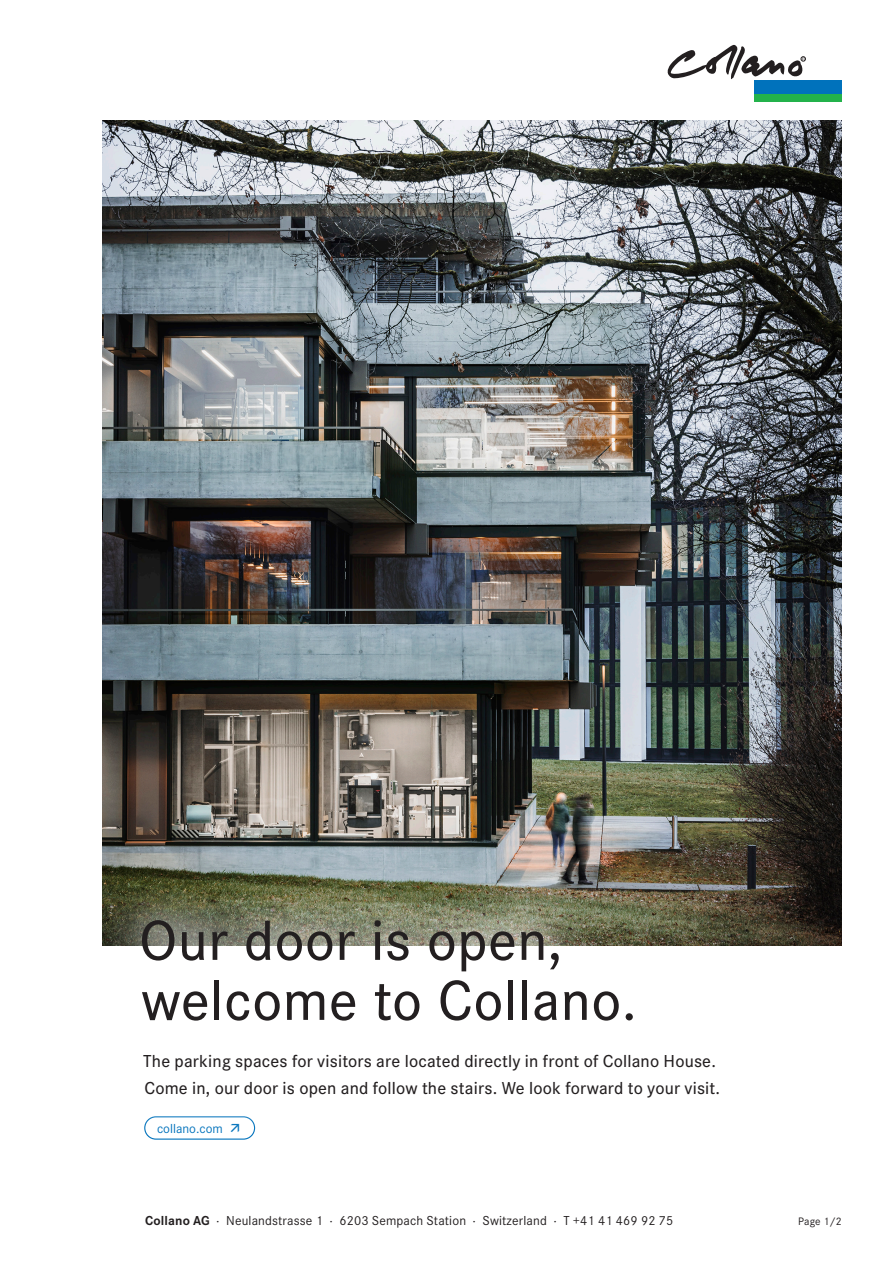
<style>
.page{position:relative;width:893px;height:1263px;background:#fff}
.page>*{position:absolute;margin:0;border:0;box-sizing:border-box;transform-origin:0 0}
.Titel_Gross{font:500 58.5px/60px "Corporate S Pro";letter-spacing:.01em;color:#231f20}
.Lead_Gross{font:500 18px/27px "Corporate S Pro";letter-spacing:.01em;color:#231f20}
.Art_-Nummer_mit_Linie{font:13.5px "Corporate S Pro";letter-spacing:.01em;color:#231f20}
.t1{font:13.5px "Corporate S Pro";color:#0072bc}
.t2{font:11.25px "Corporate S Pro";color:#231f20}
.s1{font-weight:700}
</style>
<div class="page">
<div style="left:755px;top:80px;width:87px;height:15px;background:#0072bc"></div>
<div style="left:755px;top:95px;width:87px;height:7px;background:#23b24b"></div>
<svg style="left:668px;top:45px;width:138px;height:34px"></svg>
<img style="left:102px;top:121px;width:740px;height:825px">
<div style="left:144px;top:1116px;width:111px;height:24px;border:1px solid #0072bc;border-radius:11px"></div>
<div style="left:99px;top:878px;width:575px;height:185px;background:#fff;opacity:.75"></div>
<div style="left:103px;top:1012px;width:656px;height:127px;background:#fff"></div>
<p class="Titel_Gross" style="left:139px;top:905px;width:499px">Our door is open, welcome to Collano.</p>
<p class="Lead_Gross" style="left:143px;top:1046px;width:578px">The parking spaces for visitors are located directly in front of Collano House.<br>Come in, our door is open and follow the stairs. We look forward to your visit.</p>
<p class="t1" style="left:157px;top:1119px;width:67px">collano.com</p>
<p class="Art_-Nummer_mit_Linie" style="left:145px;top:1210px;width:530px"><span class="s1">Collano AG</span> · Neulandstrasse 1 · 6203 Sempach Station · Switzerland · T +41 41 469 92 75</p>
<p class="t2" style="left:798px;top:1213px;width:45px">Page 1/2</p>
</div>
